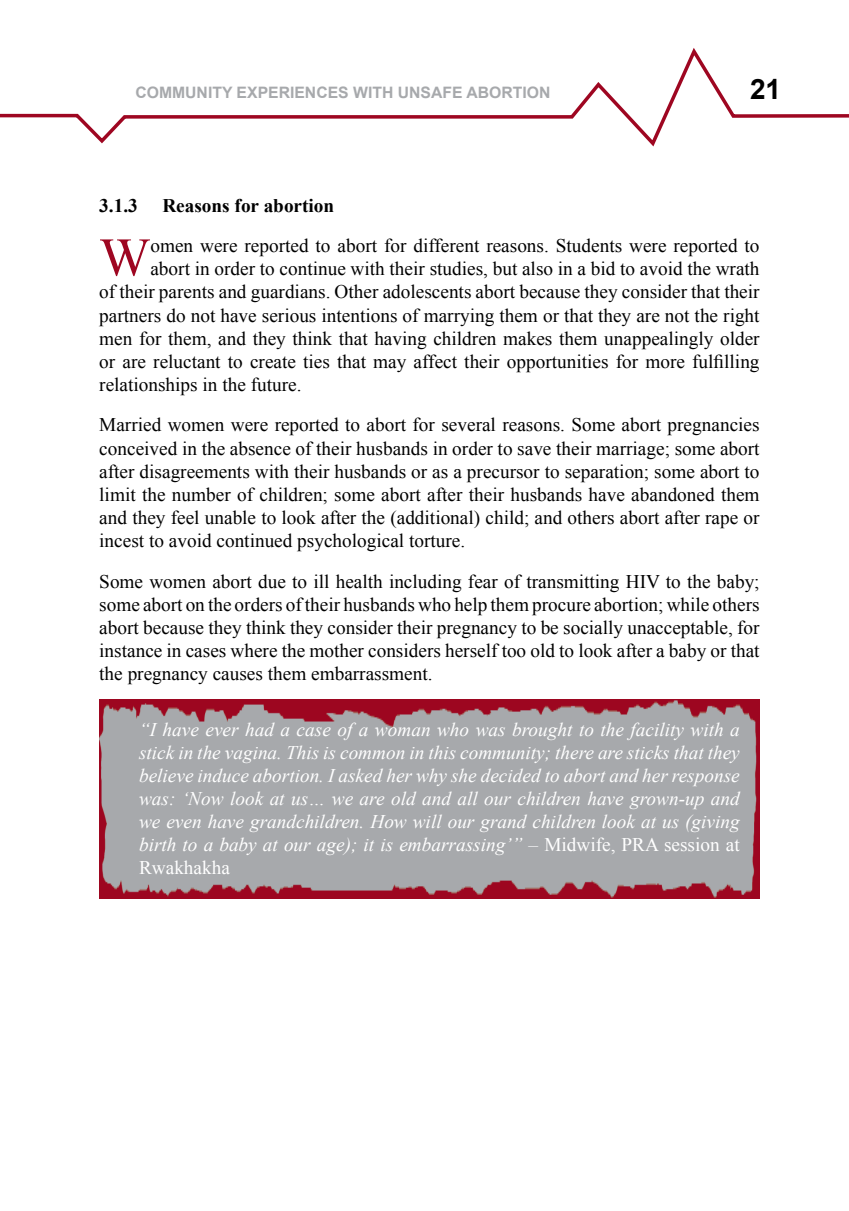
<style>
.page{position:relative;width:849px;height:1211px;background:#fff}
.page>*{position:absolute;margin:0;border:0;box-sizing:border-box;transform-origin:0 0}
.t1{font:54.07px "Times New Roman";color:#9e0621}
.t2{font:700 28px "Arial";color:#000}
.t3{font:19.25px/23.1px "Times New Roman";color:#000;text-align:justify}
.t4{font:italic 19.25px/23.1px "Times New Roman";color:#fff;text-align:justify}
.t5{font:700 19.25px "Times New Roman";color:#000}
.t6{font:700 15.75px "Arial";color:#a7a9ac}
.s1{font-style:normal}
</style>
<div class="page">
<svg style="left:1px;top:48px;width:847px;height:99px"></svg>
<img style="left:99px;top:700px;width:660px;height:198px">
<p class="t6" style="left:135px;top:82px;width:242px">COMMUNITY EXPERIENCES WITH</p>
<p class="t6" style="left:397px;top:82px;width:103px">UN SAF E ABORTION</p>
<h2 class="t2" style="left:749px;top:70px;width:33px">21</h2>
<p class="t5" style="left:99px;top:192px;width:40px">3.1.3</p>
<p class="t5" style="left:162px;top:192px;width:173px">Reasons for abortion</p>
<h1 class="t1" style="left:99px;top:221px;width:51px">W</h1>
<p class="t3" style="left:150px;top:234px;width:610px">omen were reported to abort for different reasons. Students were reported to</p>
<p class="t3" style="left:150px;top:257px;width:610px">abort in order to continue with their studies, but also in a bid to avoid the wrath</p>
<p class="t3" style="left:99px;top:280px;width:661px">of their parents and guardians. Other adolescents abort because they consider that their</p>
<p class="t3" style="left:99px;top:303px;width:661px">partners do not have serious intentions of marrying them or that they are not the right</p>
<p class="t3" style="left:99px;top:326px;width:661px">men for them, and they think that having children makes them unappealingly older</p>
<p class="t3" style="left:99px;top:349px;width:661px">or are reluctant to create ties that may affect their opportunities for more fulfilling</p>
<p class="t3" style="left:99px;top:372px;width:204px">relationships in the future.</p>
<p class="t3" style="left:99px;top:413px;width:661px">Married women were reported to abort for several reasons. Some abort pregnancies conceived in the absence of their husbands in order to save their marriage; some abort after disagreements with their husbands or as a precursor to separation; some abort to limit the number of children; some abort after their husbands have abandoned them and they feel unable to look after the (additional) child; and others abort after rape or incest to avoid continued psychological torture.</p>
<p class="t3" style="left:99px;top:569px;width:661px">Some women abort due to ill health including fear of transmitting HIV to the baby; some abort on the orders of their husbands who help them procure abortion; while others abort because they think they consider their pregnancy to be socially unacceptable, for instance in cases where the mother considers herself too old to look after a baby or that the pregnancy causes them embarrassment.</p>
<p class="t4" style="left:139px;top:717px;width:602px">“I have ever had a case of a woman who was brought to the facility with a stick in the vagina. This is common in this community; there are sticks that they believe induce abortion. I asked her why she decided to abort and her response was: ‘Now look at us… we are old and all our children have grown-up and we even have grandchildren. How will our grand children look at us (giving birth to a baby at our age); it is embarrassing’” – <span class="s1">Midwife, PRA session at Rwakhakha</span></p>
</div>
